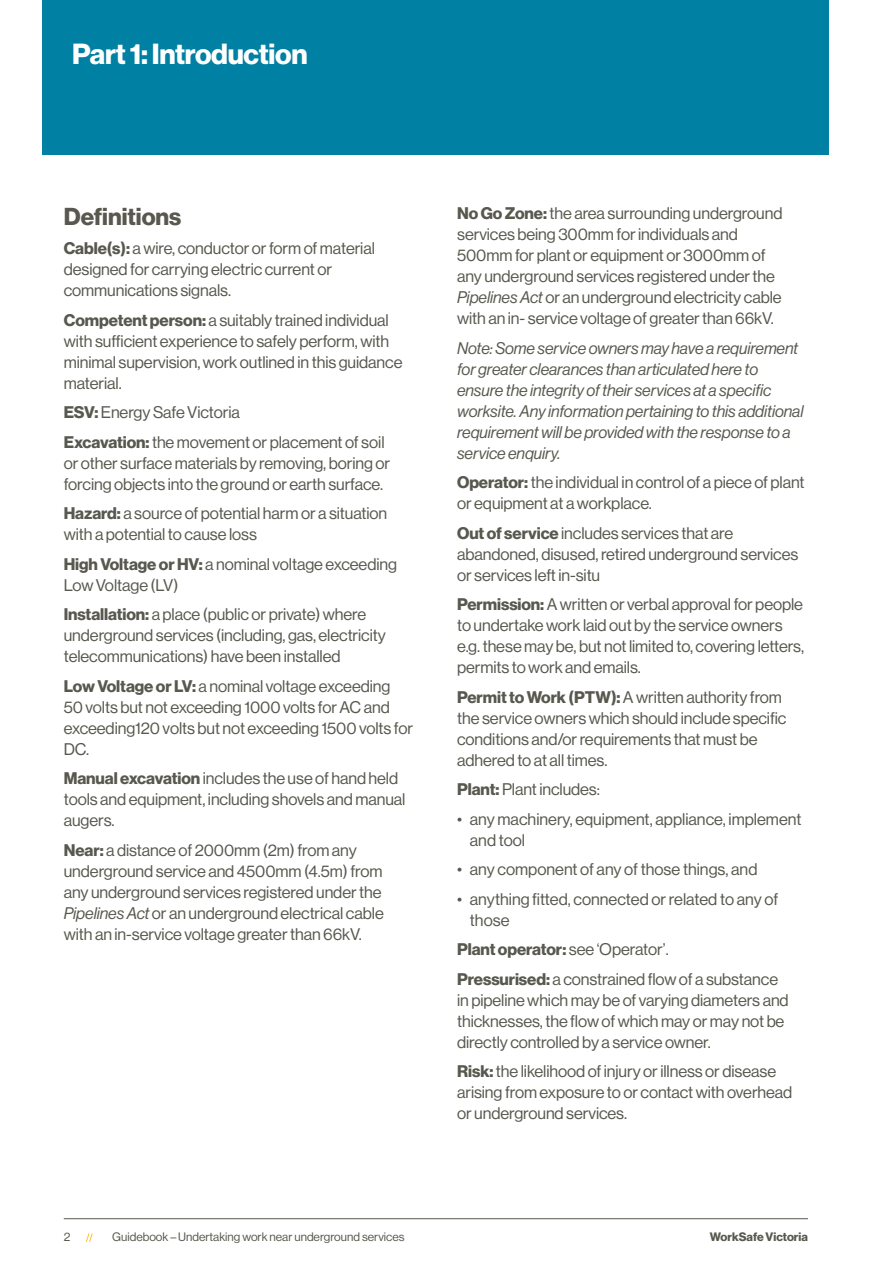
<style>
.page{position:relative;width:893px;height:1263px;background:#fff}
.page>*{position:absolute;margin:0;border:0;box-sizing:border-box;transform-origin:0 0}
.t1{font:28.5px "N Haas Grotesk DS Std 75 Bd";letter-spacing:-.01em;color:#fff}
.t2{font:24px "N Haas Grotesk DS Std 75 Bd";color:#58584f}
.t3{font:16.5px/21px "N Haas Grotesk DS Std 55 Rg";letter-spacing:-.005em;color:#58584f}
.t4{font:16.5px/21px "N Haas Grotesk DS Std 56 It";letter-spacing:-.005em;color:#58584f}
.t5{font:16.5px "N Haas Grotesk DS Std 75 Bd";letter-spacing:-.005em;color:#58584f}
.t6{font:12px "N Haas Grotesk DS Std 55 Rg";color:#58584f}
.t7{font:12px "N Haas Grotesk DS Std 75 Bd";color:#58584f}
.s1{font-family:"N Haas Grotesk DS Std 75 Bd"}
.s2{font-family:"N Haas Grotesk DS Std 56 It"}
.s3{font-family:"N Haas Grotesk DS Std 55 Rg"}
</style>
<div class="page">
<hr style="left:64px;top:1218px;width:744px;height:1px;background:#58584f">
<svg style="left:86px;top:1233px;width:7px;height:9px"></svg>
<div style="left:43px;top:0;width:786px;height:155px;background:#0080a2"></div>
<h1 class="t1" style="left:72px;top:38px;width:237px">Part 1: Introduction</h1>
<h2 class="t2" style="left:64px;top:202px;width:119px">Definitions</h2>
<p class="t3" style="left:64px;top:238px;width:313px"><span class="s1">Cable(s):</span> a wire, conductor or form of material designed for carrying electric current or communications signals.</p>
<p class="t3" style="left:64px;top:310px;width:340px"><span class="s1">Competent person:</span> a suitably trained individual with sufficient experience to safely perform, with minimal supervision, work outlined in this guidance material.</p>
<p class="t3" style="left:64px;top:398px;width:322px;line-height:29.5px"><span class="s1">ESV:</span> Energy Safe Victoria<br><span class="s1">Excavation:</span> the movement or placement of soil</p>
<p class="t3" style="left:64px;top:453px;width:328px">or other surface materials by removing, boring or forcing objects into the ground or earth surface.</p>
<p class="t3" style="left:64px;top:503px;width:325px"><span class="s1">Hazard:</span> a source of potential harm or a situation with a potential to cause loss</p>
<p class="t3" style="left:64px;top:554px;width:335px"><span class="s1">High Voltage or HV:</span> a nominal voltage exceeding<br>Low Voltage (LV)</p>
<p class="t3" style="left:64px;top:604px;width:324px"><span class="s1">Installation:</span> a place (public or private) where underground services (including, gas, electricity telecommunications) have been installed</p>
<p class="t3" style="left:64px;top:676px;width:351px"><span class="s1">Low Voltage or LV:</span> a nominal voltage exceeding 50 volts but not exceeding 1000 volts for AC and exceeding120 volts but not exceeding 1500 volts for DC.</p>
<p class="t3" style="left:64px;top:768px;width:343px"><span class="s1">Manual excavation</span> includes the use of hand held tools and equipment, including shovels and manual augers.</p>
<p class="t3" style="left:64px;top:840px;width:322px"><span class="s1">Near:</span> a distance of 2000mm (2m) from any underground service and 4500mm (4.5m) from any underground services registered under the <span class="s2">Pipelines Act</span> or an underground electrical cable with an in-service voltage greater than 66kV.</p>
<p class="t3" style="left:457px;top:203px;width:327px"><span class="s1">No Go Zone:</span> the area surrounding underground services being 300mm for individuals and 500mm for plant or equipment or 3000mm of any underground services registered under the <span class="s2">Pipelines Act</span> or an underground electricity cable with an in- service voltage of greater than 66kV.</p>
<p class="t4" style="left:457px;top:337px;width:348px">Note: Some service owners may have a requirement for greater clearances than articulated here to ensure the integrity of their services at a specific worksite. Any information pertaining to this additional requirement will be provided with the response to a service enquiry.</p>
<p class="t3" style="left:457px;top:472px;width:349px"><span class="s1">Operator:</span> the individual in control of a piece of plant or equipment at a workplace.</p>
<p class="t3" style="left:457px;top:522px;width:343px"><span class="s1">Out of service</span> includes services that are abandoned, disused, retired underground services or services left in-situ</p>
<p class="t3" style="left:457px;top:594px;width:349px"><span class="s1">Permission:</span> A written or verbal approval for people to undertake work laid out by the service owners e.g. these may be, but not limited to, covering letters, permits to work and emails.</p>
<p class="t3" style="left:457px;top:686px;width:331px"><span class="s1">Permit to Work (PTW):</span> A written authority from the service owners which should include specific conditions and/or requirements that must be adhered to at all times.</p>
<p class="t3" style="left:457px;top:779px;width:144px"><span class="s1">Plant:</span> Plant includes:</p>
<p class="t3" style="left:470px;top:808px;width:333px;text-indent:-13px">• any machinery, equipment, appliance, implement and tool</p>
<p class="t3" style="left:457px;top:859px;width:302px">• any component of any of those things, and</p>
<p class="t3" style="left:470px;top:889px;width:310px;text-indent:-13px">• anything fitted, connected or related to any of those</p>
<p class="t5" style="left:457px;top:940px;width:213px">Plant operator: <span class="s3">see ‘Operator’.</span></p>
<p class="t3" style="left:457px;top:969px;width:333px"><span class="s1">Pressurised:</span> a constrained flow of a substance in pipeline which may be of varying diameters and thicknesses, the flow of which may or may not be directly controlled by a service owner.</p>
<p class="t3" style="left:457px;top:1061px;width:337px"><span class="s1">Risk:</span> the likelihood of injury or illness or disease arising from exposure to or contact with overhead or underground services.</p>
<p class="t6" style="left:64px;top:1230px;width:8px">2</p>
<p class="t6" style="left:112px;top:1230px;width:294px">Guidebook – Undertaking work near underground services</p>
<p class="t7" style="left:710px;top:1230px;width:100px">WorkSafe Victoria</p>
</div>
